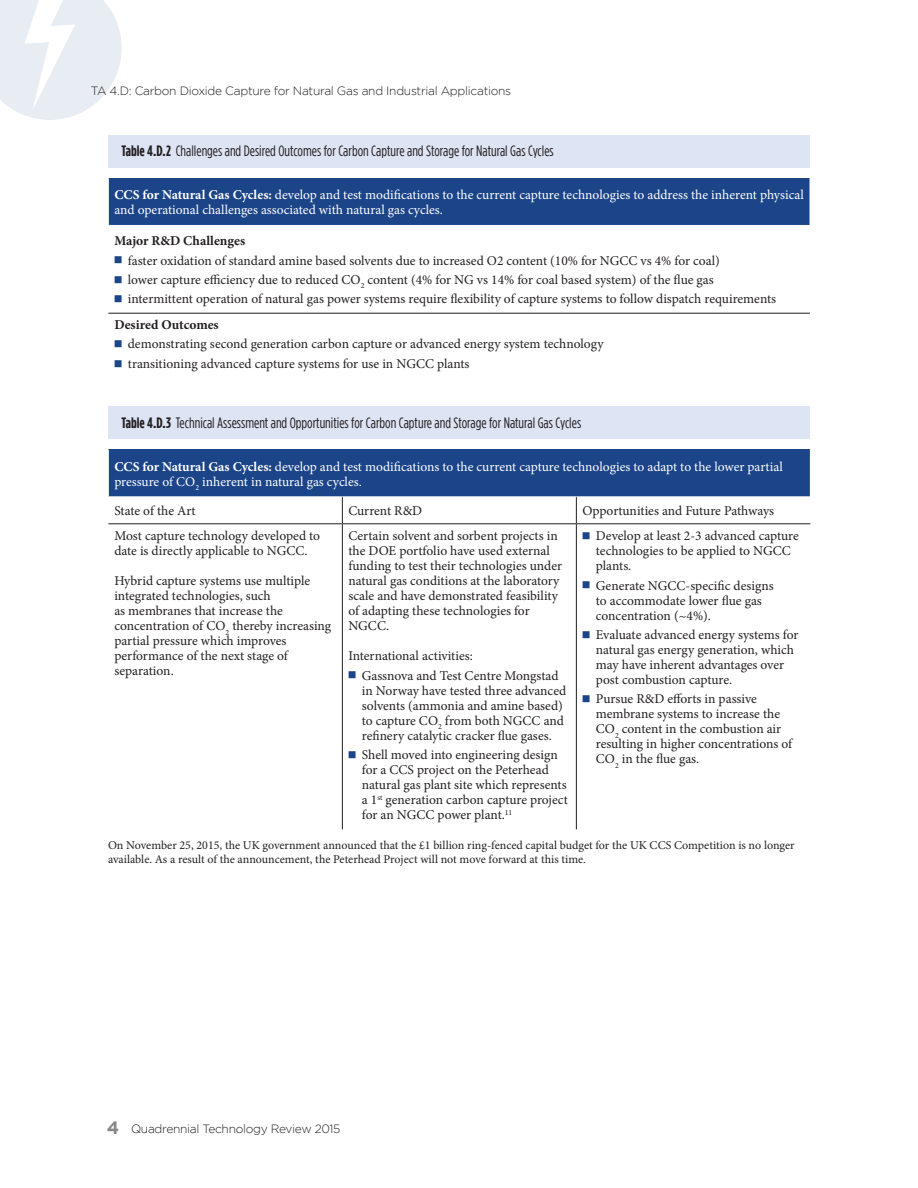
<style>
.page{position:relative;width:918px;height:1188px;background:#fff}
.page>*{position:absolute;margin:0;border:0;box-sizing:border-box;transform-origin:0 0}
.Figure_Text{font:15px "Gotham Condensed";color:#231f20}
.Table_-_body_text_wi{font:13.5px/15px "Minion Pro";color:#231f20}
.Table_-_body_text{font:13.5px/15px "Minion Pro";color:#231f20}
.Table_-_First_line{font:13.5px/15px "Minion Pro";color:#fff}
.Table_-_body_text-2{font:700 13.5px "Minion Pro";color:#231f20}
.Table_-_footers{font:12px/14.4px "Minion Pro";color:#231f20}
.t1{font:300 12px "Gotham";letter-spacing:-.025em;color:#231f20}
.s1{font-weight:700}
.s2{font-weight:700;font-size:18px;color:#8a888a}
</style>
<div class="page">
<svg style="left:0;top:0;width:122px;height:120px"></svg>
<div style="left:108px;top:135px;width:702px;height:32px;background:#dde4f3"></div>
<div style="left:108px;top:178px;width:702px;height:47px;background:#1b4489"></div>
<hr style="left:108px;top:178px;width:1px;height:47px;background:#fff">
<hr style="left:108px;top:313px;width:702px;height:1px;background:#231f20">
<div style="left:108px;top:406px;width:702px;height:33px;background:#dde4f3"></div>
<div style="left:108px;top:450px;width:702px;height:47px;background:#1b4489"></div>
<hr style="left:108px;top:450px;width:1px;height:46px;background:#fff">
<hr style="left:108px;top:496px;width:234px;height:1px;background:#fff">
<hr style="left:342px;top:496px;width:234px;height:1px;background:#fff">
<hr style="left:576px;top:496px;width:235px;height:1px;background:#fff">
<svg style="left:342px;top:497px;width:1px;height:26px"></svg>
<svg style="left:576px;top:497px;width:1px;height:26px"></svg>
<hr style="left:108px;top:523px;width:234px;height:1px;background:#231f20">
<hr style="left:342px;top:523px;width:234px;height:1px;background:#231f20">
<hr style="left:342px;top:524px;width:1px;height:305px;background:#231f20">
<hr style="left:576px;top:523px;width:234px;height:1px;background:#231f20">
<hr style="left:576px;top:524px;width:1px;height:305px;background:#231f20">
<p class="t1" style="left:91px;top:84px;width:422px">TA 4.D: Carbon Dioxide Capture for Natural Gas and Industrial Applications</p>
<p class="Figure_Text" style="left:122px;top:143px;width:434px"><span class="s1">Table 4.D.2</span> Challenges and Desired Outcomes for Carbon Capture and Storage for Natural Gas Cycles</p>
<p class="Table_-_First_line" style="left:114px;top:187px;width:691px"><span class="s1">CCS for Natural Gas Cycles:</span> develop and test modifications to the current capture technologies to address the inherent physical and operational challenges associated with natural gas cycles.</p>
<p class="Table_-_body_text-2" style="left:114px;top:231px;width:132px">Major R&amp;D Challenges</p>
<p class="Table_-_body_text_wi" style="left:114px;top:253px;width:607px"><sup>■</sup> faster oxidation of standard amine based solvents due to increased O2 content (10% for NGCC vs 4% for coal)</p>
<p class="Table_-_body_text_wi" style="left:114px;top:272px;width:601px"><sup>■</sup> lower capture efficiency due to reduced CO<sub>2</sub> content (4% for NG vs 14% for coal based system) of the flue gas</p>
<p class="Table_-_body_text_wi" style="left:114px;top:291px;width:663px"><sup>■</sup> intermittent operation of natural gas power systems require flexibility of capture systems to follow dispatch requirements</p>
<p class="Table_-_body_text-2" style="left:114px;top:315px;width:106px">Desired Outcomes</p>
<p class="Table_-_body_text_wi" style="left:114px;top:337px;width:491px"><sup>■</sup> demonstrating second generation carbon capture or advanced energy system technology</p>
<p class="Table_-_body_text_wi" style="left:114px;top:356px;width:357px"><sup>■</sup> transitioning advanced capture systems for use in NGCC plants</p>
<p class="Figure_Text" style="left:122px;top:414px;width:461px"><span class="s1">Table 4.D.3</span> Technical Assessment and Opportunities for Carbon Capture and Storage for Natural Gas Cycles</p>
<p class="Table_-_First_line" style="left:114px;top:459px;width:670px"><span class="s1">CCS for Natural Gas Cycles:</span> develop and test modifications to the current capture technologies to adapt to the lower partial pressure of CO<sub>2</sub> inherent in natural gas cycles.</p>
<p class="Table_-_body_text" style="left:114px;top:503px;width:83px">State of the Art</p>
<p class="Table_-_body_text" style="left:348px;top:503px;width:75px">Current R&amp;D</p>
<p class="Table_-_body_text" style="left:582px;top:503px;width:193px">Opportunities and Future Pathways</p>
<p class="Table_-_body_text" style="left:114px;top:529px;width:207px">Most capture technology developed to date is directly applicable to NGCC.</p>
<p class="Table_-_body_text" style="left:114px;top:574px;width:218px">Hybrid capture systems use multiple integrated technologies, such<br>as membranes that increase the concentration of CO<sub>2</sub> thereby increasing partial pressure which improves performance of the next stage of separation.</p>
<p class="Table_-_body_text" style="left:348px;top:529px;width:215px">Certain solvent and sorbent projects in the DOE portfolio have used external funding to test their technologies under natural gas conditions at the laboratory scale and have demonstrated feasibility of adapting these technologies for NGCC.</p>
<p class="Table_-_body_text" style="left:348px;top:649px;width:126px">International activities:</p>
<p class="Table_-_body_text_wi" style="left:362px;top:668px;width:206px;text-indent:-14px"><sup>■</sup> Gassnova and Test Centre Mongstad in Norway have tested three advanced solvents (ammonia and amine based) to capture CO<sub>2</sub> from both NGCC and refinery catalytic cracker flue gases.</p>
<p class="Table_-_body_text_wi" style="left:362px;top:747px;width:208px;text-indent:-14px"><sup>■</sup> Shell moved into engineering design for a CCS project on the Peterhead natural gas plant site which represents a 1<sup>st</sup> generation carbon capture project for an NGCC power plant.<sup>11</sup></p>
<p class="Table_-_body_text_wi" style="left:596px;top:529px;width:204px;text-indent:-14px"><sup>■</sup> Develop at least 2-3 advanced capture technologies to be applied to NGCC plants.</p>
<p class="Table_-_body_text_wi" style="left:596px;top:578px;width:179px;text-indent:-14px"><sup>■</sup> Generate NGCC-specific designs to accommodate lower flue gas concentration (~4%).</p>
<p class="Table_-_body_text_wi" style="left:596px;top:627px;width:204px;text-indent:-14px"><sup>■</sup> Evaluate advanced energy systems for natural gas energy generation, which may have inherent advantages over post combustion capture.</p>
<p class="Table_-_body_text_wi" style="left:596px;top:692px;width:198px;text-indent:-14px"><sup>■</sup> Pursue R&amp;D efforts in passive membrane systems to increase the<br>CO<sub>2</sub> content in the combustion air resulting in higher concentrations of<br>CO<sub>2</sub> in the flue gas.</p>
<p class="Table_-_footers" style="left:108px;top:838px;width:688px">On November 25, 2015, the UK government announced that the £1 billion ring-fenced capital budget for the UK CCS Competition is no longer available. As a result of the announcement, the Peterhead Project will not move forward at this time.</p>
<p class="t1" style="left:107px;top:1122px;width:235px"><span class="s2">4</span> Quadrennial Technology Review 2015</p>
</div>
